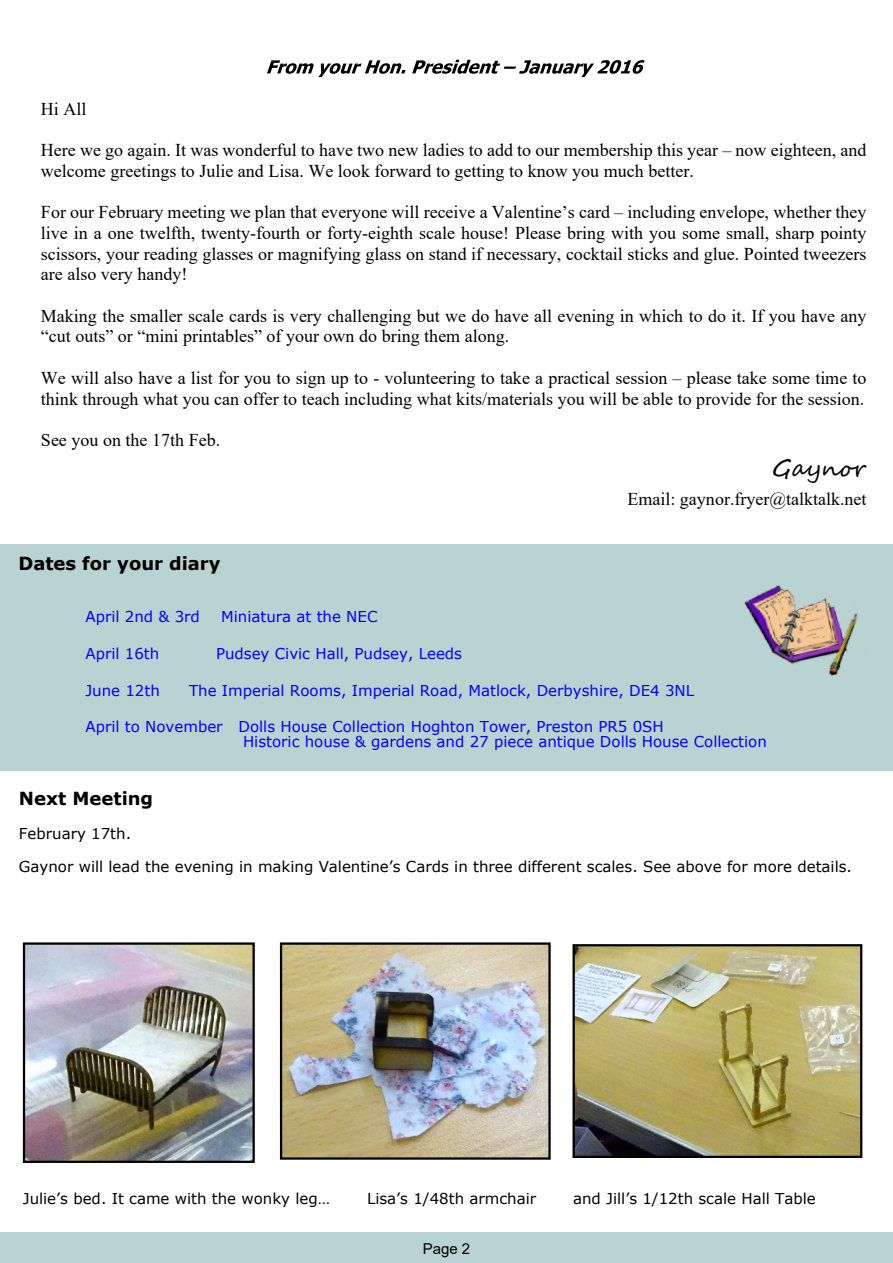
<style>
.page{position:relative;width:893px;height:1263px;background:#fff}
.page>*{position:absolute;margin:0;border:0;box-sizing:border-box;transform-origin:0 0}
.t1{font:24px "Segoe Script";color:#000}
.t2{font:18px/20.7px "Times New Roman";color:#000}
.t3{font:700 18px "Verdana";color:#000}
.t4{font:15px/15px "Verdana";color:#00f}
.t5{font:15px "Verdana";color:#000}
.t6{font:15px "Arial";color:#000}
</style>
<div class="page">
<img style="left:742px;top:569px;width:127px;height:122px">
<svg style="left:267px;top:60px;width:138px;height:17px"></svg>
<svg style="left:412px;top:60px;width:233px;height:17px"></svg>
<img style="left:26px;top:945px;width:226px;height:215px">
<div style="left:23px;top:942px;width:232px;height:221px;border:2px solid #000"></div>
<img style="left:283px;top:945px;width:265px;height:212px">
<div style="left:280px;top:942px;width:271px;height:218px;border:2px solid #000"></div>
<img style="left:575px;top:947px;width:284px;height:208px">
<div style="left:572px;top:944px;width:290px;height:214px;border:2px solid #000"></div>
<p class="t2" style="left:41px;top:100px;width:47px">Hi All</p>
<p class="t2" style="left:41px;top:142px;width:827px">Here we go again. It was wonderful to have two new ladies to add to our membership this year – now eighteen, and welcome greetings to Julie and Lisa. We look forward to getting to know you much better.</p>
<p class="t2" style="left:41px;top:204px;width:827px;text-align:justify">For our February meeting we plan that everyone will receive a Valentine’s card – including envelope, whether they live in a one twelfth, twenty-fourth or forty-eighth scale house! Please bring with you some small, sharp pointy scissors, your reading glasses or magnifying glass on stand if necessary, cocktail sticks and glue. Pointed tweezers are also very handy!</p>
<p class="t2" style="left:41px;top:307px;width:827px">Making the smaller scale cards is very challenging but we do have all evening in which to do it. If you have any “cut outs” or “mini printables” of your own do bring them along.</p>
<p class="t2" style="left:41px;top:369px;width:827px">We will also have a list for you to sign up to - volunteering to take a practical session – please take some time to think through what you can offer to teach including what kits/materials you will be able to provide for the session.</p>
<p class="t2" style="left:41px;top:431px;width:181px">See you on the 17th Feb.</p>
<h1 class="t1" style="left:772px;top:459px;width:96px">Gaynor</h1>
<p class="t2" style="left:627px;top:490px;width:241px">Email: gaynor.fryer@talktalk.net</p>
<p class="t3" style="left:18px;top:556px;width:204px">Dates for your diary</p>
<p class="t4" style="left:85px;top:610px;width:116px">April 2nd &amp; 3rd</p>
<p class="t4" style="left:221px;top:610px;width:158px">Miniatura at the NEC</p>
<p class="t4" style="left:85px;top:647px;width:75px">April 16th</p>
<p class="t4" style="left:216px;top:647px;width:248px">Pudsey Civic Hall, Pudsey, Leeds</p>
<p class="t4" style="left:85px;top:684px;width:76px">June 12th</p>
<p class="t4" style="left:189px;top:684px;width:507px">The Imperial Rooms, Imperial Road, Matlock, Derbyshire, DE4 3NL</p>
<p class="t4" style="left:243px;top:721px;width:525px;text-indent:-158px">April to November Dolls House Collection Hoghton Tower, Preston PR5 0SH<br>Historic house &amp; gardens and 27 piece antique Dolls House Collection</p>
<p class="t3" style="left:19px;top:791px;width:136px">Next Meeting</p>
<p class="t5" style="left:19px;top:827px;width:114px">February 17th.</p>
<p class="t5" style="left:19px;top:860px;width:835px">Gaynor will lead the evening in making Valentine’s Cards in three different scales. See above for more details.</p>
<p class="t5" style="left:23px;top:1193px;width:309px">Julie’s bed. It came with the wonky leg…</p>
<p class="t5" style="left:367px;top:1193px;width:171px">Lisa’s 1/48th armchair</p>
<p class="t5" style="left:573px;top:1193px;width:244px">and Jill’s 1/12th scale Hall Table</p>
<p class="t6" style="left:423px;top:1243px;width:49px">Page 2</p>
</div>
